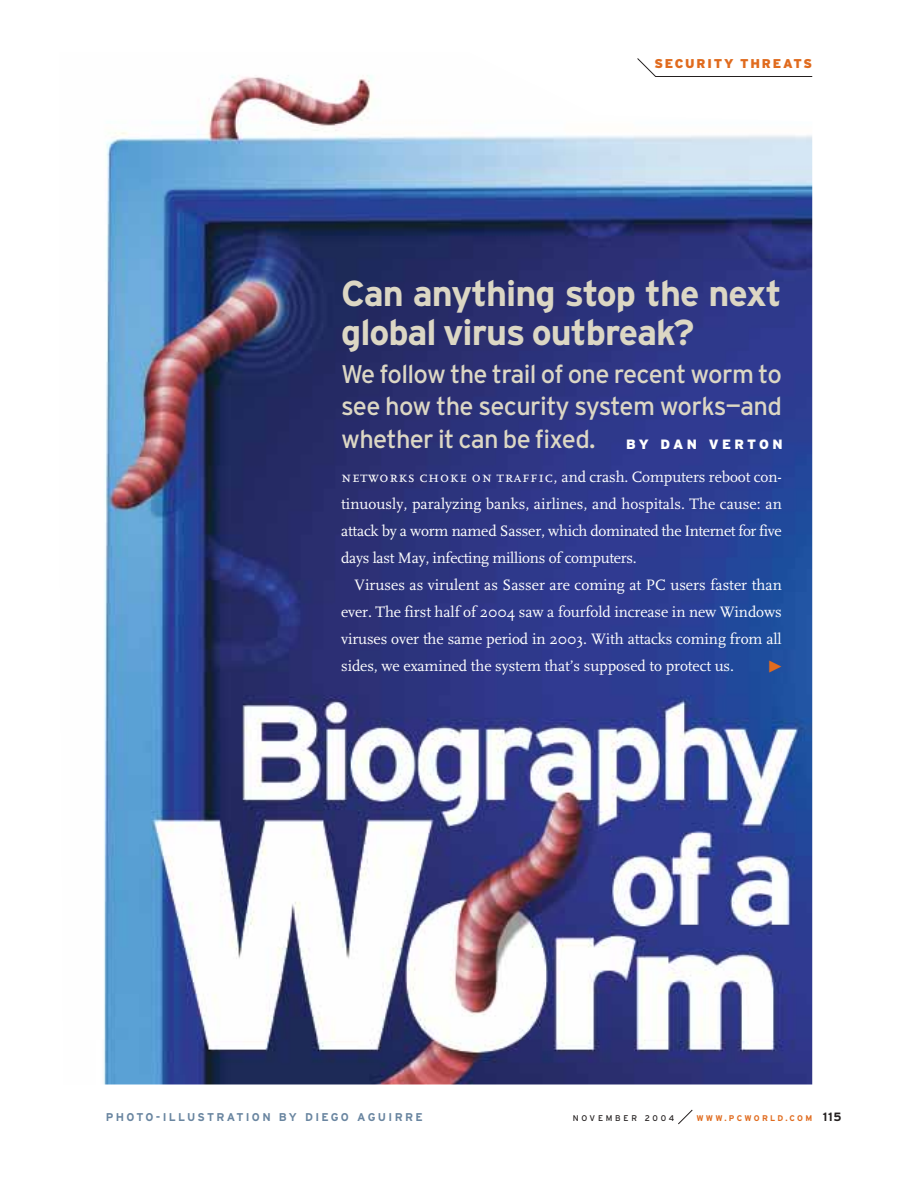
<style>
.page{position:relative;width:918px;height:1188px;background:#fff}
.page>*{position:absolute;margin:0;border:0;box-sizing:border-box;transform-origin:0 0}
.t1{font:700 36px/38.8px "Interstate";letter-spacing:-.03em;color:#dcd7c4}
.t2{font:25.5px/32.2px "Interstate";letter-spacing:-.025em;color:#dcd7c4;text-align:justify}
.t3{font:15.75px/27px "Scala";letter-spacing:-.01em;color:#fff;text-align:justify}
.t4{font:900 12.75px "Interstate";letter-spacing:.145em;color:#e06b1e}
.t5{font:700 11.25px "Interstate";letter-spacing:.205em;color:#6985a0}
.t6{font:700 8.25px "Interstate";letter-spacing:.275em;color:#e06b1e}
.t7{font:8.25px "Interstate";letter-spacing:.33em;color:#231f1f}
.s1{font-weight:900;font-size:13.5px;color:#fff}
.s2{font-family:"Scala Caps"}
.s3{font-size:12px;color:#231f1f}
</style>
<div class="page">
<img style="left:103px;top:75px;width:709px;height:1009px">
<svg style="left:637px;top:58px;width:176px;height:19px"></svg>
<svg style="left:678px;top:1109px;width:15px;height:16px"></svg>
<svg style="left:769px;top:660px;width:13px;height:12px"></svg>
<p class="t4" style="left:654px;top:58px;width:159px">SECURITY THREATS</p>
<h1 class="t1" style="left:341px;top:277px;width:442px">Can anything stop the next global virus outbreak?</h1>
<h2 class="t2" style="left:341px;top:361px;width:443px">We follow the trail of one recent worm to see how the security system works—and whether it can be fixed. <span class="s1">B Y D A N V E R T O N</span></h2>
<p class="t3" style="left:341px;top:464px;width:442px"><span class="s2">networks choke on traffic,</span> and crash. Computers reboot con&shy;tinuously, paralyzing banks, airlines, and hospitals. The cause: an attack by a worm named Sasser, which dominated the Internet for five days last May, infecting millions of computers.</p>
<p class="t3" style="left:341px;top:572px;width:442px;text-indent:13px">Viruses as virulent as Sasser are coming at PC users faster than ever. The first half of 2004 saw a fourfold increase in new Windows viruses over the same period in 2003. With attacks coming from all sides, we examined the system that’s supposed to protect us.</p>
<p class="t5" style="left:106px;top:1112px;width:318px">PHOTO-ILLUSTRATION BY DIEGO AGUIRRE</p>
<p class="t7" style="left:573px;top:1115px;width:103px">NOVEMBER 2004</p>
<p class="t6" style="left:696px;top:1115px;width:147px">WWW.PCWORLD.COM <span class="s3">115</span></p>
</div>
